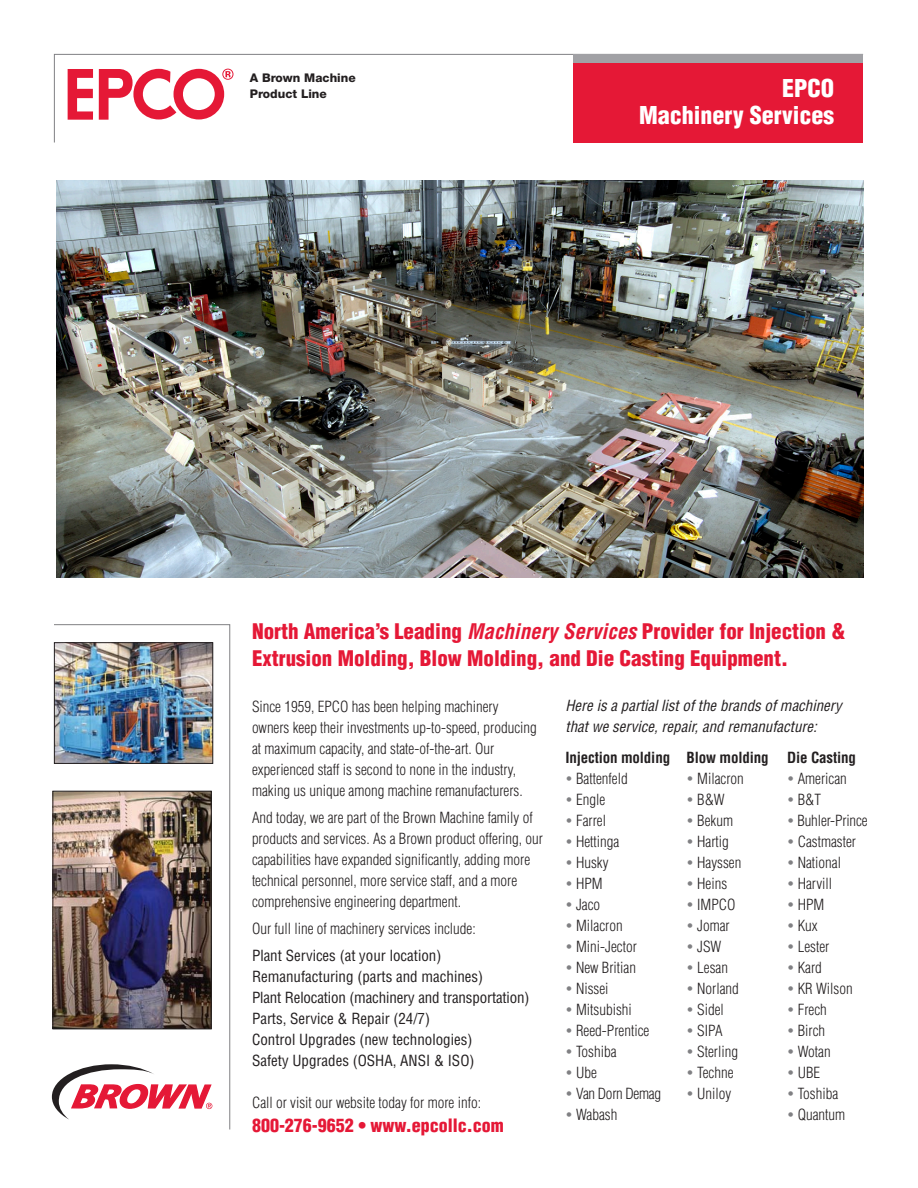
<style>
.page{position:relative;width:918px;height:1188px;background:#fff}
.page>*{position:absolute;margin:0;border:0;box-sizing:border-box;transform-origin:0 0}
.t1{font:900 condensed 24px "Helvetica";color:#fff}
.Heads{font:900 condensed 21px/27px "Helvetica";color:#e51836}
.Body_Copy{font:900 condensed 18px "Helvetica";color:#e51836}
.Body_Copy-2{font:300 condensed 15px/21px "Helvetica";color:#231f20}
.Body_Copy-3{font:condensed 15px/21px "Helvetica";color:#231f20}
.Body_Copy-4{font:italic condensed 15px "Helvetica";color:#231f20}
.Body_Copy-5{font:700 condensed 15px "Helvetica";letter-spacing:-.01em;color:#231f20}
.Body_Copy-6{font:300 condensed 15px "Helvetica";letter-spacing:-.02em;color:#231f20}
.t2{font:800 12px "Helvetica Neue";color:#231f20}
.s1{font-weight:700;font-style:italic}
.s2{font-size:12px;color:#808083}
</style>
<div class="page">
<img style="left:57px;top:180px;width:806px;height:398px">
<svg style="left:54px;top:54px;width:809px;height:89px"></svg>
<svg style="left:53px;top:624px;width:178px;height:506px"></svg>
<img style="left:56px;top:644px;width:155px;height:118px">
<div style="left:54px;top:642px;width:159px;height:122px;border:1px solid #231f20"></div>
<img style="left:54px;top:793px;width:156px;height:234px">
<div style="left:52px;top:791px;width:160px;height:238px;border:1px solid #231f20"></div>
<svg style="left:68px;top:69px;width:25px;height:51px"></svg>
<svg style="left:99px;top:69px;width:134px;height:51px"></svg>
<div style="left:573px;top:54px;width:290px;height:88px;background:#e51836"></div>
<div style="left:573px;top:54px;width:290px;height:9px;background:#a1a1a5"></div>
<p class="t2" style="left:250px;top:70px;width:107px">A Brown Machine</p>
<p class="t2" style="left:250px;top:87px;width:78px">Product Line</p>
<p class="t1" style="left:782px;top:74px;width:54px">EPCO</p>
<p class="t1" style="left:639px;top:101px;width:196px">Machinery Services</p>
<p class="Heads" style="left:252px;top:618px;width:595px">North America’s Leading <span class="s1">Machinery Services</span> Provider for Injection &amp;<br>Extrusion Molding, Blow Molding, and Die Casting Equipment.</p>
<p class="Body_Copy-2" style="left:252px;top:696px;width:286px">Since 1959, EPCO has been helping machinery owners keep their investments up-to-speed, producing at maximum capacity, and state-of-the-art. Our experienced staff is second to none in the industry, making us unique among machine remanufacturers.</p>
<p class="Body_Copy-2" style="left:252px;top:807px;width:292px">And today, we are part of the Brown Machine family of products and services. As a Brown product offering, our capabilities have expanded significantly, adding more technical personnel, more service staff, and a more comprehensive engineering department.</p>
<p class="Body_Copy-2" style="left:252px;top:918px;width:225px">Our full line of machinery services include:</p>
<p class="Body_Copy-3" style="left:252px;top:945px;width:191px">Plant Services (at your location)</p>
<p class="Body_Copy-3" style="left:252px;top:966px;width:279px">Remanufacturing (parts and machines)<br>Plant Relocation (machinery and transportation)</p>
<p class="Body_Copy-3" style="left:252px;top:1008px;width:222px">Parts, Service &amp; Repair (24/7)<br>Control Upgrades (new technologies)</p>
<p class="Body_Copy-3" style="left:252px;top:1050px;width:224px">Safety Upgrades (OSHA, ANSI &amp; ISO)</p>
<p class="Body_Copy-2" style="left:252px;top:1092px;width:231px">Call or visit our website today for more info:</p>
<p class="Body_Copy" style="left:252px;top:1114px;width:253px">800-276-9652 • www.epcollc.com</p>
<p class="Body_Copy-4" style="left:565px;top:696px;width:278px">Here is a partial list of the brands of machinery</p>
<p class="Body_Copy-4" style="left:565px;top:717px;width:253px">that we service, repair, and remanufacture:</p>
<p class="Body_Copy-5" style="left:565px;top:749px;width:106px">Injection molding</p>
<p class="Body_Copy-2" style="left:565px;top:768px;width:64px"><span class="s2">•</span> Battenfeld</p>
<p class="Body_Copy-2" style="left:565px;top:789px;width:41px"><span class="s2">•</span> Engle</p>
<p class="Body_Copy-2" style="left:565px;top:810px;width:42px"><span class="s2">•</span> Farrel</p>
<p class="Body_Copy-2" style="left:565px;top:831px;width:55px"><span class="s2">•</span> Hettinga</p>
<p class="Body_Copy-2" style="left:565px;top:852px;width:45px"><span class="s2">•</span> Husky</p>
<p class="Body_Copy-2" style="left:565px;top:873px;width:39px"><span class="s2">•</span> HPM</p>
<p class="Body_Copy-2" style="left:565px;top:894px;width:36px"><span class="s2">•</span> Jaco</p>
<p class="Body_Copy-2" style="left:565px;top:915px;width:59px"><span class="s2">•</span> Milacron</p>
<p class="Body_Copy-2" style="left:565px;top:936px;width:73px"><span class="s2">•</span> Mini-Jector</p>
<p class="Body_Copy-2" style="left:565px;top:957px;width:72px"><span class="s2">•</span> New Britian</p>
<p class="Body_Copy-2" style="left:565px;top:978px;width:45px"><span class="s2">•</span> Nissei</p>
<p class="Body_Copy-2" style="left:565px;top:999px;width:68px"><span class="s2">•</span> Mitsubishi</p>
<p class="Body_Copy-2" style="left:565px;top:1020px;width:85px"><span class="s2">•</span> Reed-Prentice</p>
<p class="Body_Copy-2" style="left:565px;top:1041px;width:53px"><span class="s2">•</span> Toshiba</p>
<p class="Body_Copy-2" style="left:565px;top:1062px;width:33px"><span class="s2">•</span> Ube</p>
<p class="Body_Copy-6" style="left:565px;top:1085px;width:97px"><span class="s2">•</span> Van Dorn Demag</p>
<p class="Body_Copy-2" style="left:565px;top:1104px;width:53px"><span class="s2">•</span> Wabash</p>
<p class="Body_Copy-5" style="left:787px;top:749px;width:70px">Die Casting</p>
<p class="Body_Copy-2" style="left:787px;top:768px;width:61px"><span class="s2">•</span> American</p>
<p class="Body_Copy-2" style="left:787px;top:789px;width:35px"><span class="s2">•</span> B&amp;T</p>
<p class="Body_Copy-2" style="left:787px;top:810px;width:82px"><span class="s2">•</span> Buhler-Prince</p>
<p class="Body_Copy-2" style="left:787px;top:831px;width:70px"><span class="s2">•</span> Castmaster</p>
<p class="Body_Copy-2" style="left:787px;top:852px;width:55px"><span class="s2">•</span> National</p>
<p class="Body_Copy-2" style="left:787px;top:873px;width:47px"><span class="s2">•</span> Harvill</p>
<p class="Body_Copy-2" style="left:787px;top:894px;width:39px"><span class="s2">•</span> HPM</p>
<p class="Body_Copy-2" style="left:787px;top:915px;width:32px"><span class="s2">•</span> Kux</p>
<p class="Body_Copy-2" style="left:787px;top:936px;width:44px"><span class="s2">•</span> Lester</p>
<p class="Body_Copy-2" style="left:787px;top:957px;width:36px"><span class="s2">•</span> Kard</p>
<p class="Body_Copy-2" style="left:787px;top:978px;width:67px"><span class="s2">•</span> KR Wilson</p>
<p class="Body_Copy-2" style="left:787px;top:999px;width:41px"><span class="s2">•</span> Frech</p>
<p class="Body_Copy-2" style="left:787px;top:1020px;width:40px"><span class="s2">•</span> Birch</p>
<p class="Body_Copy-2" style="left:787px;top:1041px;width:45px"><span class="s2">•</span> Wotan</p>
<p class="Body_Copy-2" style="left:787px;top:1062px;width:35px"><span class="s2">•</span> UBE</p>
<p class="Body_Copy-2" style="left:787px;top:1083px;width:53px"><span class="s2">•</span> Toshiba</p>
<p class="Body_Copy-2" style="left:787px;top:1104px;width:60px"><span class="s2">•</span> Quantum</p>
<p class="Body_Copy-5" style="left:687px;top:749px;width:84px">Blow molding</p>
<p class="Body_Copy-2" style="left:687px;top:768px;width:59px"><span class="s2">•</span> Milacron</p>
<p class="Body_Copy-2" style="left:687px;top:789px;width:40px"><span class="s2">•</span> B&amp;W</p>
<p class="Body_Copy-2" style="left:687px;top:810px;width:48px"><span class="s2">•</span> Bekum</p>
<p class="Body_Copy-2" style="left:687px;top:831px;width:44px"><span class="s2">•</span> Hartig</p>
<p class="Body_Copy-2" style="left:687px;top:852px;width:56px"><span class="s2">•</span> Hayssen</p>
<p class="Body_Copy-2" style="left:687px;top:873px;width:42px"><span class="s2">•</span> Heins</p>
<p class="Body_Copy-2" style="left:687px;top:894px;width:50px"><span class="s2">•</span> IMPCO</p>
<p class="Body_Copy-2" style="left:687px;top:915px;width:45px"><span class="s2">•</span> Jomar</p>
<p class="Body_Copy-2" style="left:687px;top:936px;width:36px"><span class="s2">•</span> JSW</p>
<p class="Body_Copy-2" style="left:687px;top:957px;width:43px"><span class="s2">•</span> Lesan</p>
<p class="Body_Copy-2" style="left:687px;top:978px;width:54px"><span class="s2">•</span> Norland</p>
<p class="Body_Copy-2" style="left:687px;top:999px;width:39px"><span class="s2">•</span> Sidel</p>
<p class="Body_Copy-2" style="left:687px;top:1020px;width:37px"><span class="s2">•</span> SIPA</p>
<p class="Body_Copy-2" style="left:687px;top:1041px;width:53px"><span class="s2">•</span> Sterling</p>
<p class="Body_Copy-2" style="left:687px;top:1062px;width:48px"><span class="s2">•</span> Techne</p>
<p class="Body_Copy-2" style="left:687px;top:1083px;width:46px"><span class="s2">•</span> Uniloy</p>
</div>
